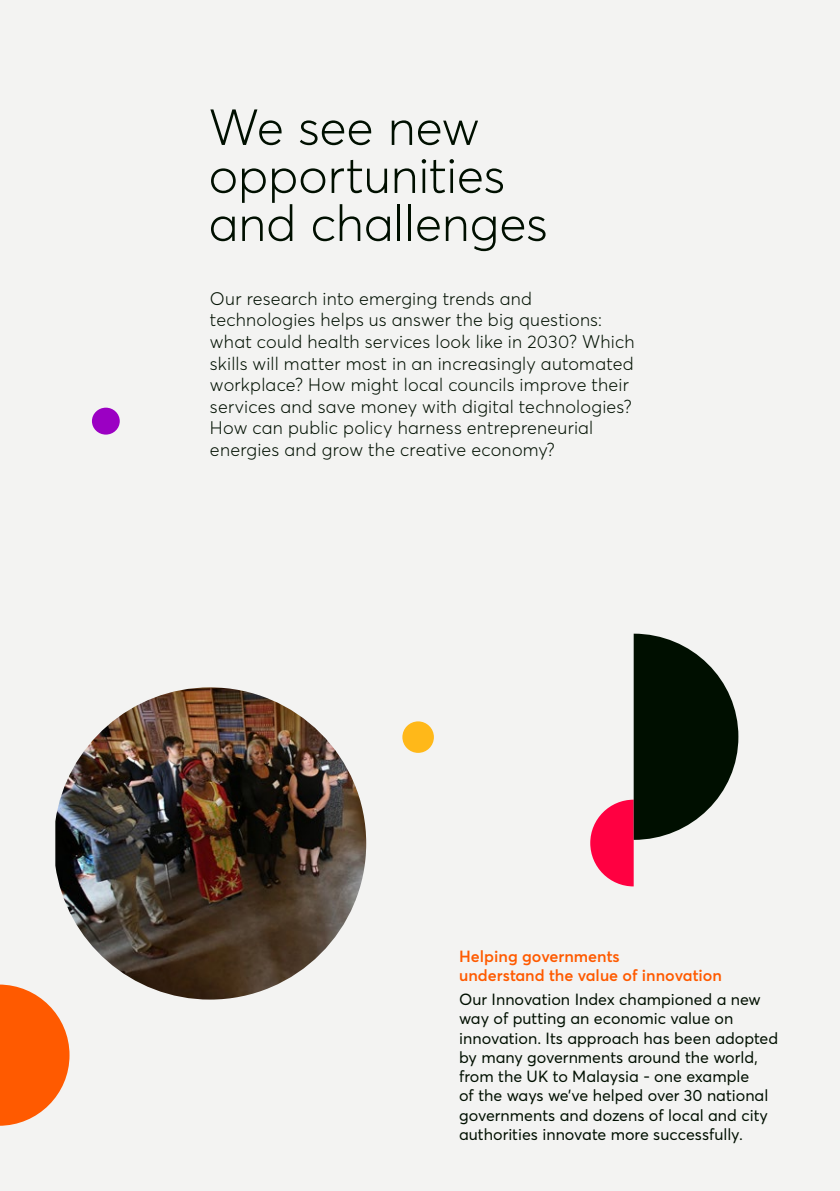
<style>
.page{position:relative;width:840px;height:1191px;background:#fff}
.page>*{position:absolute;margin:0;border:0;box-sizing:border-box;transform-origin:0 0}
.t1{font:300 50px/48px "Averta";letter-spacing:-.005em;color:#000f00}
.t2{font:300 18px/21.6px "Averta";letter-spacing:.01em;color:#000f00}
.t3{font:16px/19.2px "Averta";color:#000f00}
.t4{font:600 16px/19.2px "Averta";color:#ff5a00}
</style>
<div class="page">
<div style="left:0;top:0;width:839px;height:1191px;background:#f3f3f2"></div>
<svg style="left:0;top:984px;width:69px;height:141px"></svg>
<div style="left:92px;top:408px;width:28px;height:26px;background:#9b00c3;border-radius:50%"></div>
<div style="left:402px;top:721px;width:31px;height:32px;background:#ffb819;border-radius:50%"></div>
<img style="left:55px;top:687px;width:311px;height:312px">
<svg style="left:590px;top:633px;width:148px;height:253px"></svg>
<h1 class="t1" style="left:208px;top:103px;width:340px">We see new opportunities and challenges</h1>
<p class="t2" style="left:210px;top:287px;width:426px">Our research into emerging trends and technologies helps us answer the big questions: what could health services look like in 2030? Which skills will matter most in an increasingly automated workplace? How might local councils improve their services and save money with digital technologies?<br>How can public policy harness entrepreneurial energies and grow the creative economy?</p>
<p class="t4" style="left:459px;top:946px;width:264px">Helping governments<br>understand the value of innovation</p>
<p class="t3" style="left:459px;top:990px;width:320px">Our Innovation Index championed a new way of putting an economic value on innovation. Its approach has been adopted by many governments around the world, from the UK to Malaysia - one example<br>of the ways we’ve helped over 30 national governments and dozens of local and city authorities innovate more successfully.</p>
</div>
